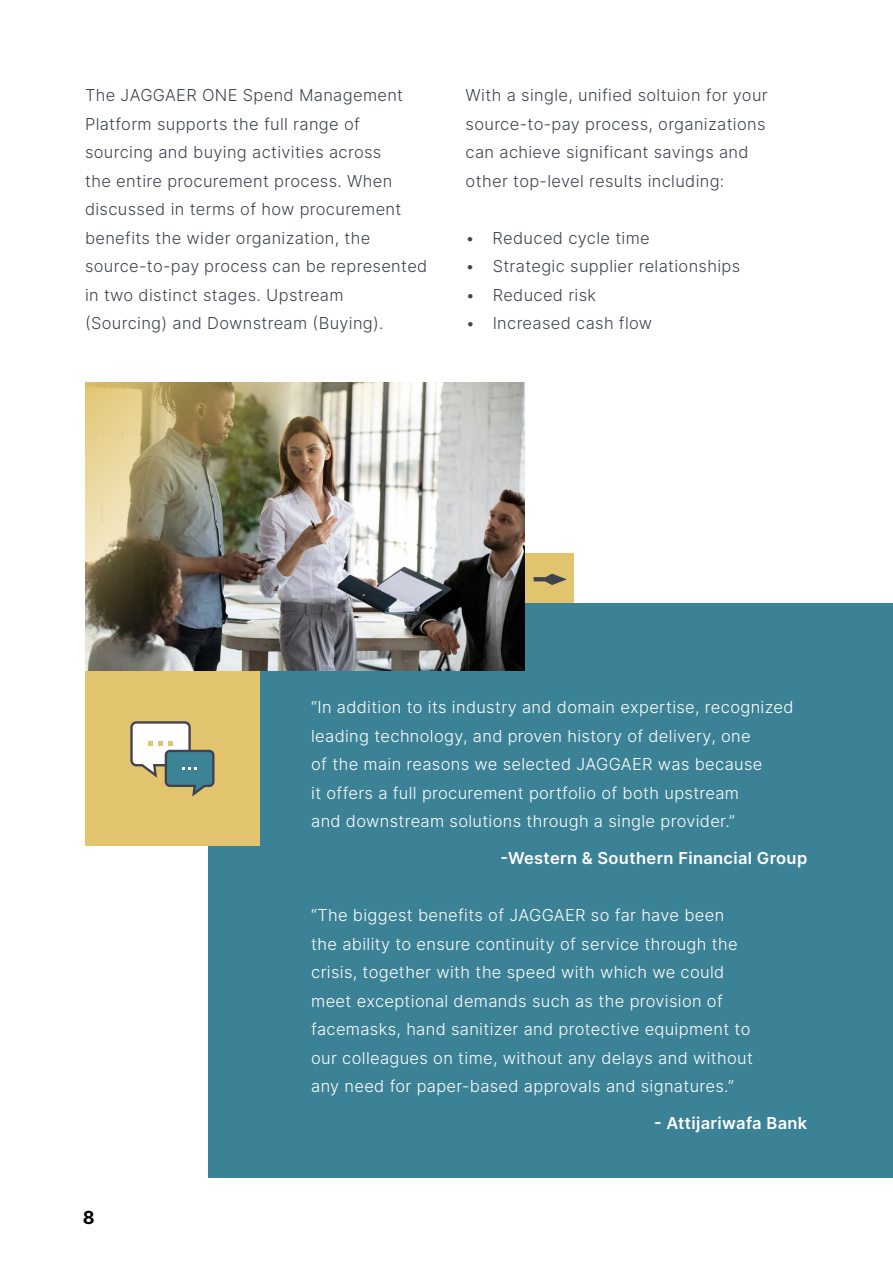
<style>
.page{position:relative;width:893px;height:1263px;background:#fff}
.page>*{position:absolute;margin:0;border:0;box-sizing:border-box;transform-origin:0 0}
.t1{font:700 18px "Inter";color:#000}
.t2{font:300 16.5px/28.5px "Inter";letter-spacing:.02em;color:#fff}
.t3{font:300 16.5px/28.5px "Inter";letter-spacing:.02em;color:#3e434f}
.t4{font:600 16.5px "Inter";letter-spacing:.02em;color:#fff}
</style>
<div class="page">
<div style="left:525px;top:553px;width:49px;height:50px;background:#e1c46d"></div>
<svg style="left:534px;top:574px;width:33px;height:11px"></svg>
<div style="left:208px;top:603px;width:685px;height:575px;background:#3c8296"></div>
<img style="left:85px;top:382px;width:440px;height:289px">
<div style="left:85px;top:671px;width:175px;height:174px;background:#e1c46d"></div>
<svg style="left:130px;top:721px;width:85px;height:76px"></svg>
<p class="t3" style="left:85px;top:81px;width:344px">The JAGGAER ONE Spend Management Platform supports the full range of sourcing and buying activities across<br>the entire procurement process. When discussed in terms of how procurement benefits the wider organization, the source-to-pay process can be represented in two distinct stages. Upstream (Sourcing) and Downstream (Buying).</p>
<p class="t3" style="left:466px;top:81px;width:304px">With a single, unified soltuion for your source-to-pay process, organizations can achieve significant savings and other top-level results including:</p>
<p class="t3" style="left:466px;top:223px;width:186px">• Reduced cycle time</p>
<p class="t3" style="left:466px;top:252px;width:276px">• Strategic supplier relationships</p>
<p class="t3" style="left:466px;top:280px;width:132px">• Reduced risk</p>
<p class="t3" style="left:466px;top:309px;width:188px">• Increased cash flow</p>
<p class="t2" style="left:311px;top:693px;width:484px">“In addition to its industry and domain expertise, recognized leading technology, and proven history of delivery, one<br>of the main reasons we selected JAGGAER was because<br>it offers a full procurement portfolio of both upstream<br>and downstream solutions through a single provider.”</p>
<p class="t4" style="left:500px;top:846px;width:308px">-Western &amp; Southern Financial Group</p>
<p class="t1" style="left:83px;top:1204px;width:13px">8</p>
<p class="t2" style="left:311px;top:901px;width:443px">“The biggest benefits of JAGGAER so far have been the ability to ensure continuity of service through the crisis, together with the speed with which we could meet exceptional demands such as the provision of facemasks, hand sanitizer and protective equipment to our colleagues on time, without any delays and without any need for paper-based approvals and signatures.”</p>
<p class="t4" style="left:654px;top:1111px;width:155px">- Attijariwafa Bank</p>
</div>
